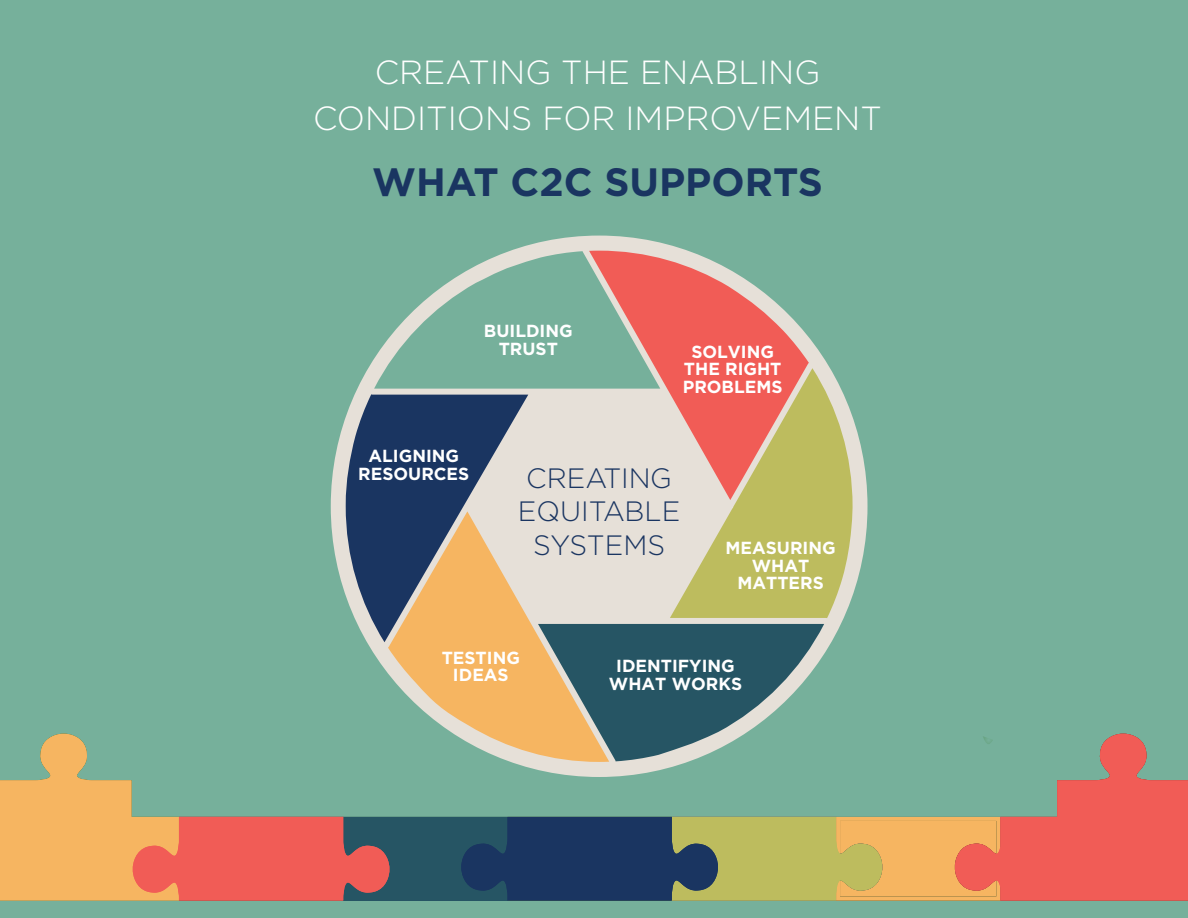
<style>
.page{position:relative;width:1188px;height:918px;background:#76b09b}
.page>*{position:absolute;margin:0;border:0;box-sizing:border-box;transform-origin:0 0}
.t1{font:700 39.45px "Gotham";color:#1a3561}
.t2{font:300 33.45px/45.6px "Gotham";color:#fff;text-align:center}
.t3{font:300 27.9px/33.6px "Gotham";color:#1a3561;text-align:center}
.t4{font:700 17.55px/17.5px "Gotham";color:#fff;text-align:center}
</style>
<div class="page">
<div style="left:331px;top:236px;width:537px;height:541px;background:#e6e0d8;border-radius:50%"></div>
<svg style="left:660px;top:251px;width:149px;height:143px;fill:#f15c56"></svg>
<svg style="left:670px;top:368px;width:183px;height:250px;fill:#bdbc5e"></svg>
<svg style="left:346px;top:394px;width:182px;height:230px;fill:#1a3561"></svg>
<svg style="left:374px;top:251px;width:286px;height:138px"></svg>
<svg style="left:0;top:624px;width:1188px;height:277px"></svg>
<h2 class="t2" style="left:313px;top:49px;width:570px">CREATING THE ENABLING<br>CONDITIONS FOR IMPROVEMENT</h2>
<h1 class="t1" style="left:372px;top:159px;width:452px">WHAT C2C SUPPORTS</h1>
<p class="t4" style="left:484px;top:322px;width:90px">BUILDING<br>TRUST</p>
<p class="t4" style="left:683px;top:343px;width:101px">SOLVING<br>THE RIGHT<br>PROBLEMS</p>
<p class="t4" style="left:358px;top:447px;width:113px">ALIGNING<br>RESOURCES</p>
<h3 class="t3" style="left:518px;top:461px;width:164px">CREATING<br>EQUITABLE<br>SYSTEMS</h3>
<p class="t4" style="left:726px;top:539px;width:112px">MEASURING<br>WHAT<br>MATTERS</p>
<p class="t4" style="left:442px;top:648px;width:80px">TESTING<br>IDEAS</p>
<p class="t4" style="left:609px;top:657px;width:135px">IDENTIFYING<br>WHAT WORKS</p>
</div>
